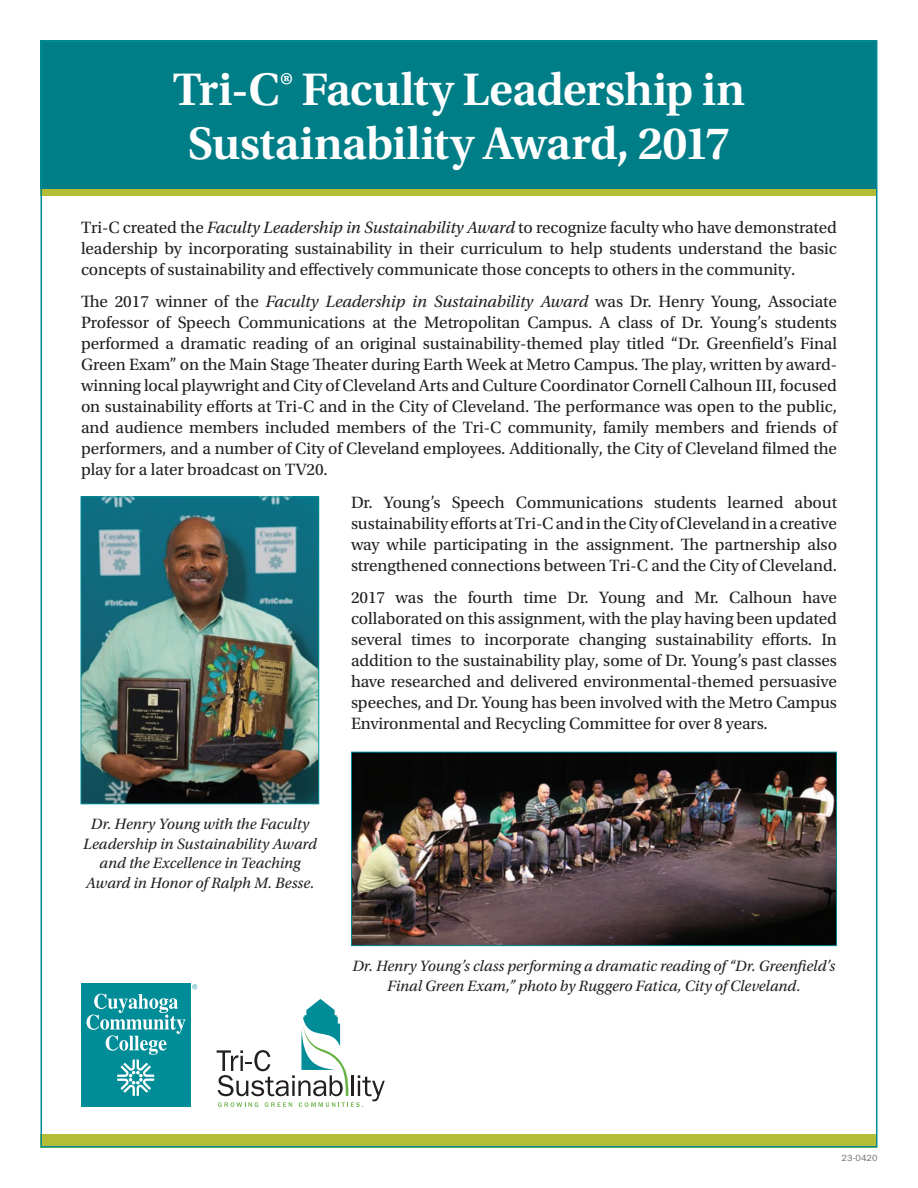
<style>
.page{position:relative;width:918px;height:1188px;background:#fff}
.page>*{position:absolute;margin:0;border:0;box-sizing:border-box;transform-origin:0 0}
.Headline{font:600 48px/54px "Utopia Std";letter-spacing:-.015em;color:#fff;text-align:center}
.Para{font:17.25px/21px "Utopia Std";letter-spacing:-.005em;color:#231f20;text-align:justify}
.Photo_Caption{font:italic 15.75px/19.5px "Utopia Std";letter-spacing:-.005em;color:#231f20;text-align:center}
.t1{font:9px "ITC Franklin Gothic Std";letter-spacing:.01em;color:#6c6d70}
.s1{font-style:italic}
</style>
<div class="page">
<div style="left:40px;top:1134px;width:838px;height:14px;background:#b3bd35"></div>
<div style="left:40px;top:190px;width:838px;height:6px;background:#b3bd35"></div>
<div style="left:40px;top:40px;width:838px;height:149px;background:#007e87"></div>
<img style="left:83px;top:499px;width:234px;height:303px">
<div style="left:81px;top:497px;width:238px;height:307px;border:1px solid #008d97"></div>
<img style="left:353px;top:754px;width:482px;height:190px">
<div style="left:351px;top:752px;width:486px;height:194px;border:1px solid #008d97"></div>
<div style="left:81px;top:984px;width:110px;height:123px;background:#008d97"></div>
<svg style="left:87px;top:994px;width:99px;height:102px"></svg>
<svg style="left:192px;top:984px;width:5px;height:5px"></svg>
<svg style="left:217px;top:999px;width:168px;height:108px"></svg>
<h1 class="Headline" style="left:173px;top:63px;width:574px">Tri-C® Faculty Leadership in<br>Sustainability Award, 2017</h1>
<p class="Para" style="left:81px;top:217px;width:758px">Tri-C created the <span class="s1">Faculty Leadership in Sustainability Award</span> to recognize faculty who have demonstrated leadership by incorporating sustainability in their curriculum to help students understand the basic concepts of sustainability and effectively communicate those concepts to others in the community.</p>
<p class="Para" style="left:81px;top:291px;width:758px">The 2017 winner of the <span class="s1">Faculty Leadership in Sustainability Award</span> was Dr. Henry Young, Associate Professor of Speech Communications at the Metropolitan Campus. A class of Dr. Young’s students performed a dramatic reading of an original sustainability-themed play titled “Dr. Greenfield’s Final Green Exam” on the Main Stage Theater during Earth Week at Metro Campus. The play, written by award&shy;winning local playwright and City of Cleveland Arts and Culture Coordinator Cornell Calhoun III, focused on sustainability efforts at Tri-C and in the City of Cleveland. The performance was open to the public, and audience members included members of the Tri-C community, family members and friends of performers, and a number of City of Cleveland employees. Additionally, the City of Cleveland filmed the play for a later broadcast on TV20.</p>
<p class="Para" style="left:351px;top:492px;width:488px">Dr. Young’s Speech Communications students learned about sustainability efforts at Tri-C and in the City of Cleveland in a creative way while participating in the assignment. The partnership also strengthened connections between Tri-C and the City of Cleveland.</p>
<p class="Para" style="left:351px;top:587px;width:488px">2017 was the fourth time Dr. Young and Mr. Calhoun have collaborated on this assignment, with the play having been updated several times to incorporate changing sustainability efforts. In addition to the sustainability play, some of Dr. Young’s past classes have researched and delivered environmental-themed persuasive speeches, and Dr. Young has been involved with the Metro Campus Environmental and Recycling Committee for over 8 years.</p>
<p class="Photo_Caption" style="left:83px;top:815px;width:235px">Dr. Henry Young with the Faculty<br>Leadership in Sustainability Award and the Excellence in Teaching<br>Award in Honor of Ralph M. Besse.</p>
<p class="Photo_Caption" style="left:352px;top:956px;width:484px">Dr. Henry Young’s class performing a dramatic reading of “Dr. Greenfield’s<br>Final Green Exam,” photo by Ruggero Fatica, City of Cleveland.</p>
<p class="t1" style="left:842px;top:1153px;width:37px">23-0420</p>
</div>
